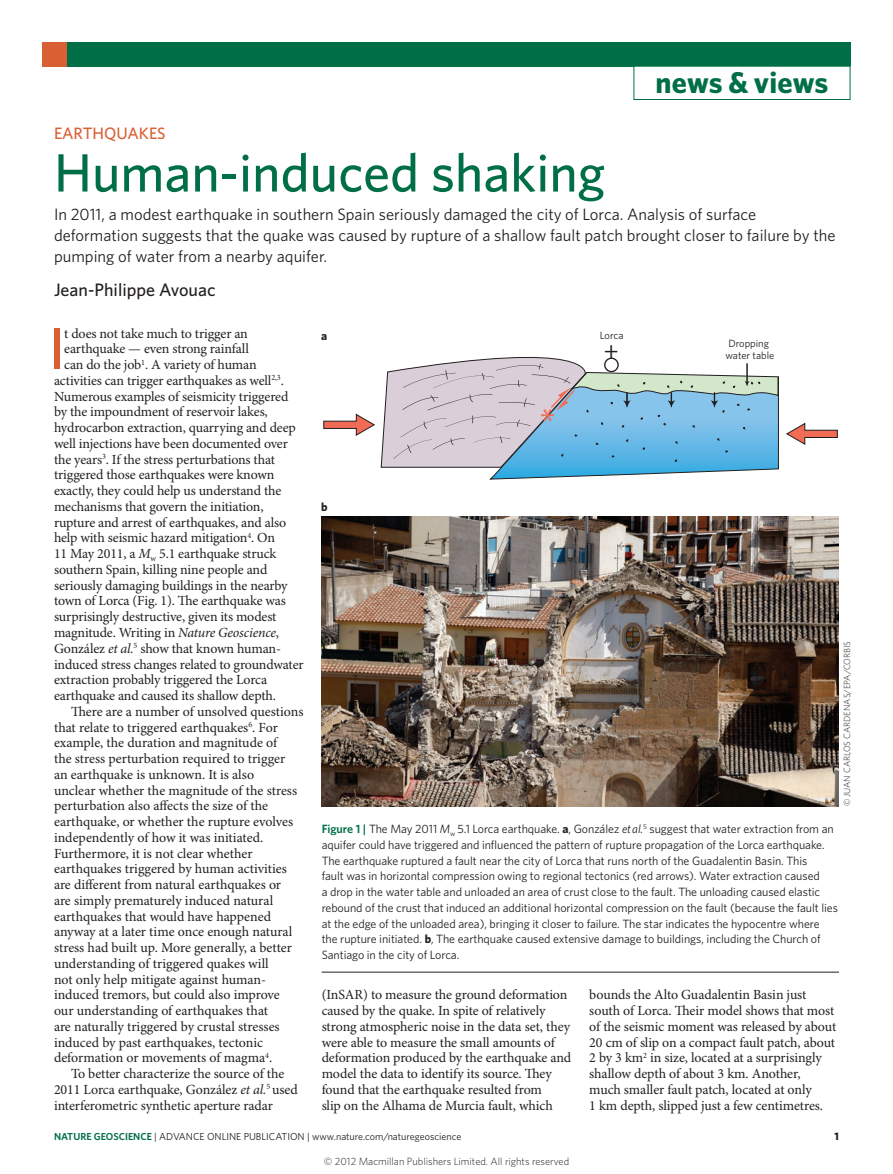
<style>
.page{position:relative;width:893px;height:1174px;background:#fff}
.page>*{position:absolute;margin:0;border:0;box-sizing:border-box;transform-origin:0 0}
.Body_first_w_drop_c{font:500 59.1px "Whitney";color:#d96033}
.Title{font:500 54px "Whitney";color:#016f45}
.t1{font:34.8px "Myriad Pro";color:#f26b54}
.t2{font:700 30px "Whitney";color:#016f45}
.t3{font:24px "Myriad Pro";color:#231f20}
.Author{font:500 18px "Whitney";color:#231f20}
.Standfirst{font:16.5px/21px "Whitney";color:#231f20}
.Subject{font:500 16.5px "Whitney";color:#d96033}
.Body_text{font:13.95px/15.8px "Minion Pro";letter-spacing:-.005em;color:#231f20}
.Body_first_w_drop_c-2{font:13.95px "Minion Pro";letter-spacing:-.01em;color:#231f20}
.Figure_caption{font:12px/15.8px "Whitney";letter-spacing:-.005em;color:#231f20}
.t4{font:700 12px "Whitney";color:#231f20}
.t5{font:700 10.8px "Whitney";color:#231f20}
.t6{font:300 10.5px "Whitney";color:#231f20}
.t7{font:10.5px/12.6px "Whitney";color:#231f20}
.t8{font:10.2px "Whitney";color:#231f20}
.Picture_credit{font:300 9px "Whitney";color:#231f20}
.s1{font-style:italic}
.s2{font-weight:600;color:#016f45}
.s3{font-weight:700}
</style>
<div class="page">
<div style="left:43px;top:43px;width:807px;height:24px;background:#016f45"></div>
<div style="left:43px;top:43px;width:24px;height:24px;background:#d96033"></div>
<div style="left:633px;top:66px;width:217px;height:34px;border:1px solid #016f45"></div>
<svg style="left:786px;top:423px;width:52px;height:22px"></svg>
<svg style="left:323px;top:357px;width:456px;height:122px"></svg>
<img style="left:322px;top:516px;width:517px;height:290px">
<hr style="left:322px;top:972px;width:517px;height:1px;background:#231f20">
<p class="t2" style="left:656px;top:62px;width:174px">news &amp; views</p>
<p class="Subject" style="left:54px;top:122px;width:113px">EARTHQUAKES</p>
<p class="Title" style="left:54px;top:137px;width:553px">Human-induced shaking</p>
<p class="Standfirst" style="left:54px;top:203px;width:783px">In 2011, a modest earthquake in southern Spain seriously damaged the city of Lorca. Analysis of surface deformation suggests that the quake was caused by rupture of a shallow fault patch brought closer to failure by the pumping of water from a nearby aquifer.</p>
<p class="Author" style="left:54px;top:278px;width:163px">Jean-Philippe Avouac</p>
<p class="Body_first_w_drop_c" style="left:49px;top:309px;width:18px">I</p>
<p class="Body_first_w_drop_c-2" style="left:64px;top:325px;width:185px">t does not take much to trigger an</p>
<p class="Body_first_w_drop_c-2" style="left:64px;top:340px;width:186px">earthquake — even strong rainfall</p>
<p class="Body_first_w_drop_c-2" style="left:64px;top:356px;width:194px">can do the job<sup>1</sup>. A variety of human</p>
<p class="Body_first_w_drop_c-2" style="left:54px;top:372px;width:231px">activities can trigger earthquakes as well<sup>2,3</sup>.</p>
<p class="Body_first_w_drop_c-2" style="left:54px;top:388px;width:236px">Numerous examples of seismicity triggered</p>
<p class="Body_first_w_drop_c-2" style="left:54px;top:403px;width:215px">by the impoundment of reservoir lakes,</p>
<p class="Body_first_w_drop_c-2" style="left:54px;top:419px;width:243px">hydrocarbon extraction, quarrying and deep</p>
<p class="Body_first_w_drop_c-2" style="left:54px;top:435px;width:235px">well injections have been documented over</p>
<p class="Body_first_w_drop_c-2" style="left:54px;top:451px;width:222px">the years<sup>3</sup>. If the stress perturbations that</p>
<p class="Body_first_w_drop_c-2" style="left:54px;top:466px;width:222px">triggered those earthquakes were known</p>
<p class="Body_first_w_drop_c-2" style="left:54px;top:482px;width:229px">exactly, they could help us understand the</p>
<p class="Body_first_w_drop_c-2" style="left:54px;top:498px;width:211px">mechanisms that govern the initiation,</p>
<p class="Body_first_w_drop_c-2" style="left:54px;top:514px;width:234px">rupture and arrest of earthquakes, and also</p>
<p class="Body_first_w_drop_c-2" style="left:54px;top:529px;width:223px">help with seismic hazard mitigation<sup>4</sup>. On</p>
<p class="Body_first_w_drop_c-2" style="left:54px;top:545px;width:224px">11 May 2011, a <span class="s1">M</span><sub>w</sub> 5.1 earthquake struck</p>
<p class="Body_first_w_drop_c-2" style="left:54px;top:561px;width:215px">southern Spain, killing nine people and</p>
<p class="Body_first_w_drop_c-2" style="left:54px;top:577px;width:235px">seriously damaging buildings in the nearby</p>
<p class="Body_first_w_drop_c-2" style="left:54px;top:592px;width:233px">town of Lorca (Fig. 1). The earthquake was</p>
<p class="Body_first_w_drop_c-2" style="left:54px;top:608px;width:224px">surprisingly destructive, given its modest</p>
<p class="Body_first_w_drop_c-2" style="left:54px;top:624px;width:227px">magnitude. Writing in <span class="s1">Nature Geoscience</span>,</p>
<p class="Body_first_w_drop_c-2" style="left:54px;top:640px;width:228px">González <span class="s1">et al.</span><sup>5</sup> show that known human-</p>
<p class="Body_first_w_drop_c-2" style="left:54px;top:655px;width:251px">induced stress changes related to groundwater</p>
<p class="Body_first_w_drop_c-2" style="left:54px;top:671px;width:215px">extraction probably triggered the Lorca</p>
<p class="Body_first_w_drop_c-2" style="left:54px;top:687px;width:224px">earthquake and caused its shallow depth.</p>
<p class="Body_text" style="left:54px;top:704px;width:251px;text-indent:17px">There are a number of unsolved questions that relate to triggered earthquakes<sup>6</sup>. For example, the duration and magnitude of<br>the stress perturbation required to trigger<br>an earthquake is unknown. It is also<br>unclear whether the magnitude of the stress perturbation also affects the size of the earthquake, or whether the rupture evolves independently of how it was initiated.<br>Furthermore, it is not clear whether earthquakes triggered by human activities are different from natural earthquakes or<br>are simply prematurely induced natural earthquakes that would have happened anyway at a later time once enough natural stress had built up. More generally, a better understanding of triggered quakes will<br>not only help mitigate against human&shy;induced tremors, but could also improve<br>our understanding of earthquakes that<br>are naturally triggered by crustal stresses induced by past earthquakes, tectonic deformation or movements of magma<sup>4</sup>.</p>
<p class="Body_text" style="left:54px;top:1066px;width:245px;text-indent:17px">To better characterize the source of the<br>2011 Lorca earthquake, González <span class="s1">et al.</span><sup>5</sup> used interferometric synthetic aperture radar</p>
<p class="t4" style="left:321px;top:328px;width:8px">a</p>
<p class="t4" style="left:321px;top:499px;width:8px">b</p>
<p class="t1" style="left:540px;top:400px;width:16px">*</p>
<p class="t7" style="left:600px;top:328px;width:25px">Lorca</p>
<p class="t3" style="left:604px;top:335px;width:16px">+</p>
<p class="t7" style="left:725px;top:336px;width:50px">Dropping water table</p>
<p class="Picture_credit" style="left:841px;top:806px;width:167px;rotate:-90deg">© JUAN CARLOS CARDENAS/EPA/CORBIS</p>
<p class="Figure_caption" style="left:322px;top:820px;width:518px"><span class="s2">Figure 1 |</span> The May 2011 <span class="s1">M</span><sub>w</sub> 5.1 Lorca earthquake. <span class="s3">a</span>, González <span class="s1">et al.</span><sup>5</sup> suggest that water extraction from an aquifer could have triggered and influenced the pattern of rupture propagation of the Lorca earthquake.<br>The earthquake ruptured a fault near the city of Lorca that runs north of the Guadalentin Basin. This<br>fault was in horizontal compression owing to regional tectonics (red arrows). Water extraction caused<br>a drop in the water table and unloaded an area of crust close to the fault. The unloading caused elastic rebound of the crust that induced an additional horizontal compression on the fault (because the fault lies at the edge of the unloaded area), bringing it closer to failure. The star indicates the hypocentre where the rupture initiated. <span class="s3">b</span>, The earthquake caused extensive damage to buildings, including the Church of Santiago in the city of Lorca.</p>
<p class="Body_text" style="left:322px;top:987px;width:251px">(InSAR) to measure the ground deformation caused by the quake. In spite of relatively strong atmospheric noise in the data set, they were able to measure the small amounts of deformation produced by the earthquake and model the data to identify its source. They found that the earthquake resulted from<br>slip on the Alhama de Murcia fault, which</p>
<p class="Body_text" style="left:589px;top:987px;width:248px">bounds the Alto Guadalentin Basin just south of Lorca. Their model shows that most of the seismic moment was released by about 20 cm of slip on a compact fault patch, about 2 by 3 km<sup>2</sup> in size, located at a surprisingly shallow depth of about 3 km. Another,<br>much smaller fault patch, located at only<br>1 km depth, slipped just a few centimetres.</p>
<p class="t8" style="left:54px;top:1129px;width:409px"><span class="s2">NATURE GEOSCIENCE</span> | ADVANCE ONLINE PUBLICATION | www.nature.com/naturegeoscience</p>
<p class="t5" style="left:834px;top:1129px;width:6px">1</p>
<p class="t6" style="left:324px;top:1154px;width:247px">© 2012 Macmillan Publishers Limited. All rights reserved</p>
</div>
